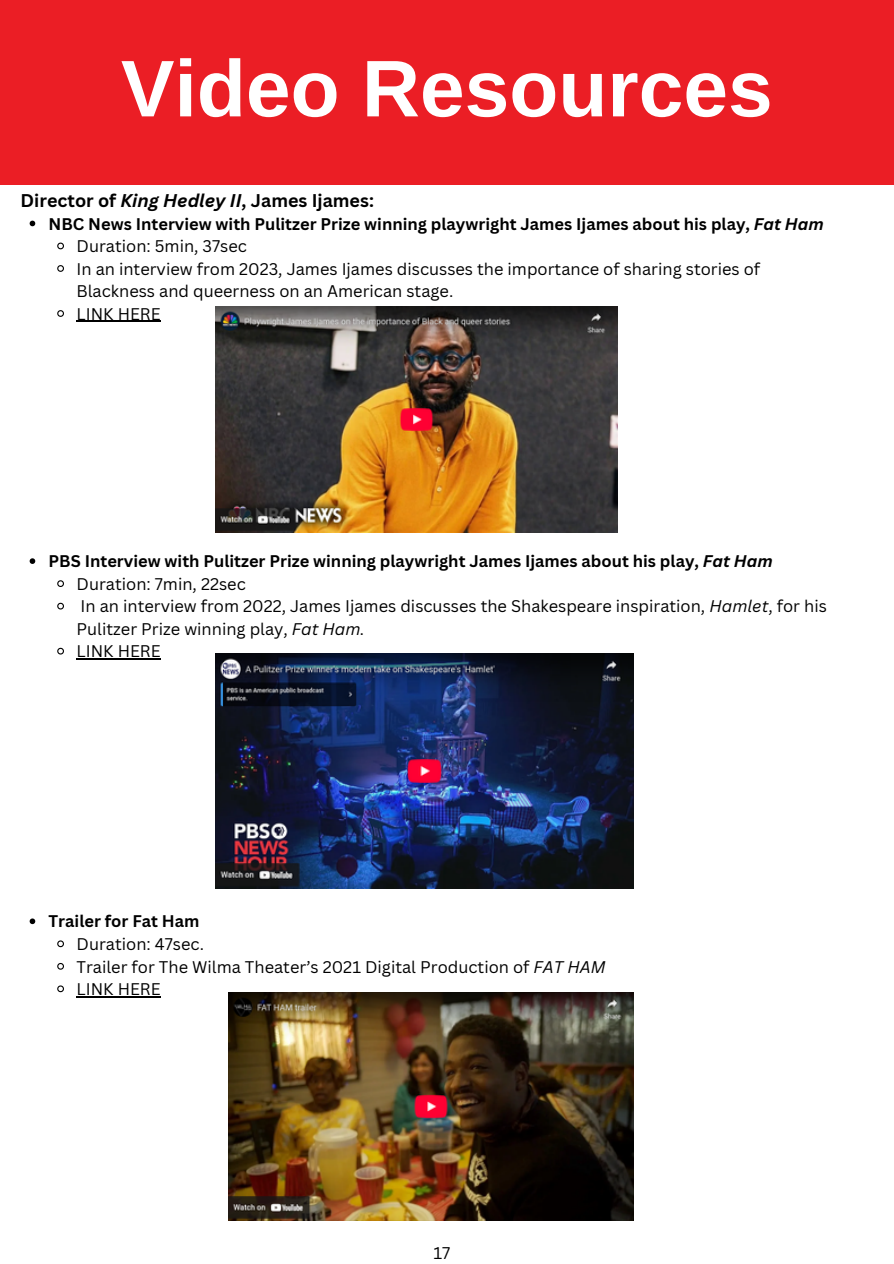
<style>
.page{position:relative;width:894px;height:1264px;background:#fff}
.page>*{position:absolute;margin:0;border:0;box-sizing:border-box;transform-origin:0 0}
.t1{font:700 80.25px "Arimo";color:#fff}
.t2{font:700 17.85px "Canva Sans";color:#000}
.t3{font:16.5px/22.5px "Canva Sans";color:#000}
.t4{font:700 16.5px "Canva Sans";color:#000}
.s1{font-style:italic}
</style>
<div class="page">
<div style="left:0;top:0;width:893px;height:184px;background:#eb1e25"></div>
<svg style="left:30px;top:221px;width:5px;height:5px"></svg>
<svg style="left:57px;top:242px;width:7px;height:8px"></svg>
<svg style="left:57px;top:265px;width:7px;height:7px"></svg>
<svg style="left:57px;top:310px;width:7px;height:7px"></svg>
<hr style="left:76px;top:321px;width:85px;height:1px;background:#000">
<svg style="left:30px;top:558px;width:5px;height:6px"></svg>
<svg style="left:57px;top:580px;width:7px;height:7px"></svg>
<svg style="left:57px;top:602px;width:7px;height:8px"></svg>
<svg style="left:57px;top:647px;width:7px;height:8px"></svg>
<hr style="left:76px;top:658px;width:85px;height:1px;background:#000">
<svg style="left:30px;top:918px;width:5px;height:6px"></svg>
<svg style="left:57px;top:940px;width:7px;height:8px"></svg>
<svg style="left:57px;top:963px;width:7px;height:7px"></svg>
<svg style="left:57px;top:985px;width:7px;height:8px"></svg>
<hr style="left:76px;top:996px;width:85px;height:1px;background:#000">
<img style="left:215px;top:306px;width:402px;height:226px">
<img style="left:215px;top:654px;width:418px;height:234px">
<img style="left:228px;top:992px;width:405px;height:228px">
<p class="t1" style="left:121px;top:44px;width:653px">Video Resources</p>
<h1 class="t2" style="left:21px;top:188px;width:355px">Director of <span class="s1">King Hedley II</span>, James Ijames:</h1>
<h2 class="t4" style="left:49px;top:212px;width:776px">NBC News Interview with Pulitzer Prize winning playwright James Ijames about his play, <span class="s1">Fat Ham</span></h2>
<p class="t3" style="left:76px;top:234px;width:172px">Duration: 5min, 37sec</p>
<p class="t3" style="left:76px;top:257px;width:685px">In an interview from 2023, James Ijames discusses the importance of sharing stories of<br>Blackness and queerness on an American stage.</p>
<p class="t3" style="left:76px;top:302px;width:86px">LINK HERE</p>
<p class="t4" style="left:49px;top:549px;width:725px">PBS Interview with Pulitzer Prize winning playwright James Ijames about his play, <span class="s1">Fat Ham</span></p>
<p class="t3" style="left:76px;top:572px;width:171px">Duration: 7min, 22sec</p>
<p class="t3" style="left:76px;top:594px;width:751px">In an interview from 2022, James Ijames discusses the Shakespeare inspiration, <span class="s1">Hamlet</span>, for his<br>Pulitzer Prize winning play, <span class="s1">Fat Ham.</span></p>
<p class="t3" style="left:76px;top:639px;width:86px">LINK HERE</p>
<p class="t4" style="left:49px;top:909px;width:152px">Trailer for Fat Ham</p>
<p class="t3" style="left:76px;top:932px;width:129px">Duration: 47sec.</p>
<p class="t3" style="left:76px;top:954px;width:530px">Trailer for The Wilma Theater’s 2021 Digital Production of <span class="s1">FAT HAM</span></p>
<p class="t3" style="left:76px;top:977px;width:86px">LINK HERE</p>
<p class="t3" style="left:433px;top:1241px;width:18px">17</p>
</div>
